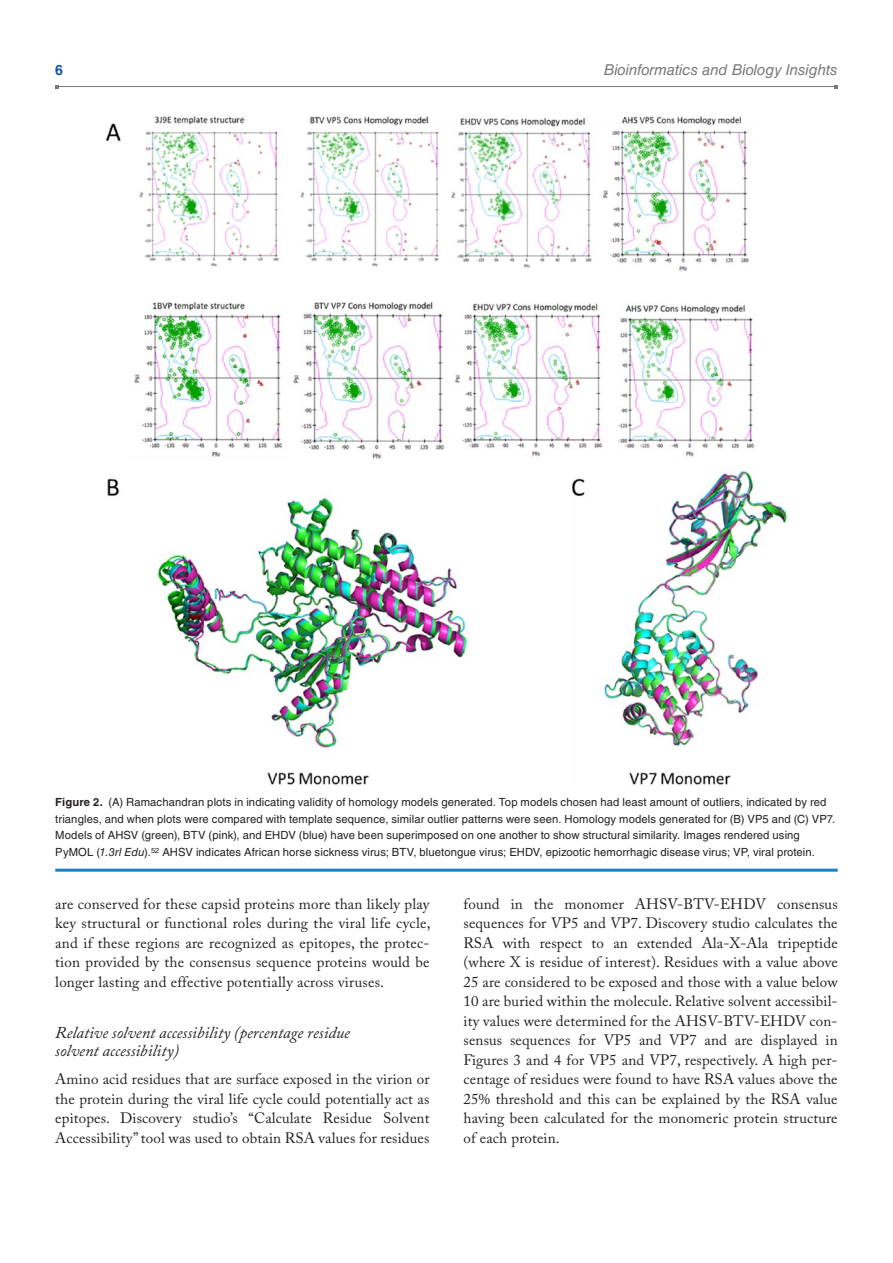
<style>
.page{position:relative;width:893px;height:1263px;background:#fff}
.page>*{position:absolute;margin:0;border:0;box-sizing:border-box;transform-origin:0 0}
.t1{font:italic 16.5px/18px "Adobe Caslon Pro";color:#231f20}
.t2{font:15px/19.5px "Adobe Caslon Pro";letter-spacing:.01em;color:#231f20;text-align:justify}
.t3{font:italic 15px "Helvetica LT Std";letter-spacing:-.005em;color:#76787b}
.t4{font:700 14.25px "Helvetica LT Std";color:#1055a4}
.t5{font:11.25px/16.5px "Helvetica LT Std";letter-spacing:.01em;color:#231f20}
.s1{font-weight:700}
.s2{font-style:italic}
</style>
<div class="page">
<hr style="left:57px;top:86px;width:779px;height:1px;background:#76787b">
<hr style="left:55px;top:869px;width:783px;height:3px;background:#1582c5">
<img style="left:105px;top:116px;width:683px;height:669px">
<p class="t4" style="left:55px;top:61px;width:9px">6</p>
<p class="t3" style="left:604px;top:61px;width:235px">Bioinformatics and Biology Insights</p>
<p class="t5" style="left:55px;top:794px;width:781px"><span class="s1">Figure 2.</span> (A) Ramachandran plots in indicating validity of homology models generated. Top models chosen had least amount of outliers, indicated by red triangles, and when plots were compared with template sequence, similar outlier patterns were seen. Homology models generated for (B) VP5 and (C) VP7.<br>Models of AHSV (green), BTV (pink), and EHDV (blue) have been superimposed on one another to show structural similarity. Images rendered using PyMOL (<span class="s2">1.3rl Edu</span>).<sup>52</sup> AHSV indicates African horse sickness virus; BTV, bluetongue virus; EHDV, epizootic hemorrhagic disease virus; VP, viral protein.</p>
<p class="t2" style="left:55px;top:894px;width:377px">are conserved for these capsid proteins more than likely play key structural or functional roles during the viral life cycle, and if these regions are recognized as epitopes, the protec&shy;tion provided by the consensus sequence proteins would be longer lasting and effective potentially across viruses.</p>
<p class="t1" style="left:55px;top:1023px;width:296px">Relative solvent accessibility (percentage residue solvent accessibility)</p>
<p class="t2" style="left:55px;top:1069px;width:376px">Amino acid residues that are surface exposed in the virion or the protein during the viral life cycle could potentially act as epitopes. Discovery studio’s “Calculate Residue Solvent Accessibility” tool was used to obtain RSA values for residues</p>
<p class="t2" style="left:463px;top:894px;width:376px">found in the monomer AHSV-BTV-EHDV consensus sequences for VP5 and VP7. Discovery studio calculates the RSA with respect to an extended Ala-X-Ala tripeptide (where X is residue of interest). Residues with a value above 25 are considered to be exposed and those with a value below 10 are buried within the molecule. Relative solvent accessibil&shy;ity values were determined for the AHSV-BTV-EHDV con&shy;sensus sequences for VP5 and VP7 and are displayed in Figures 3 and 4 for VP5 and VP7, respectively. A high per&shy;centage of residues were found to have RSA values above the 25% threshold and this can be explained by the RSA value having been calculated for the monomeric protein structure of each protein.</p>
</div>
